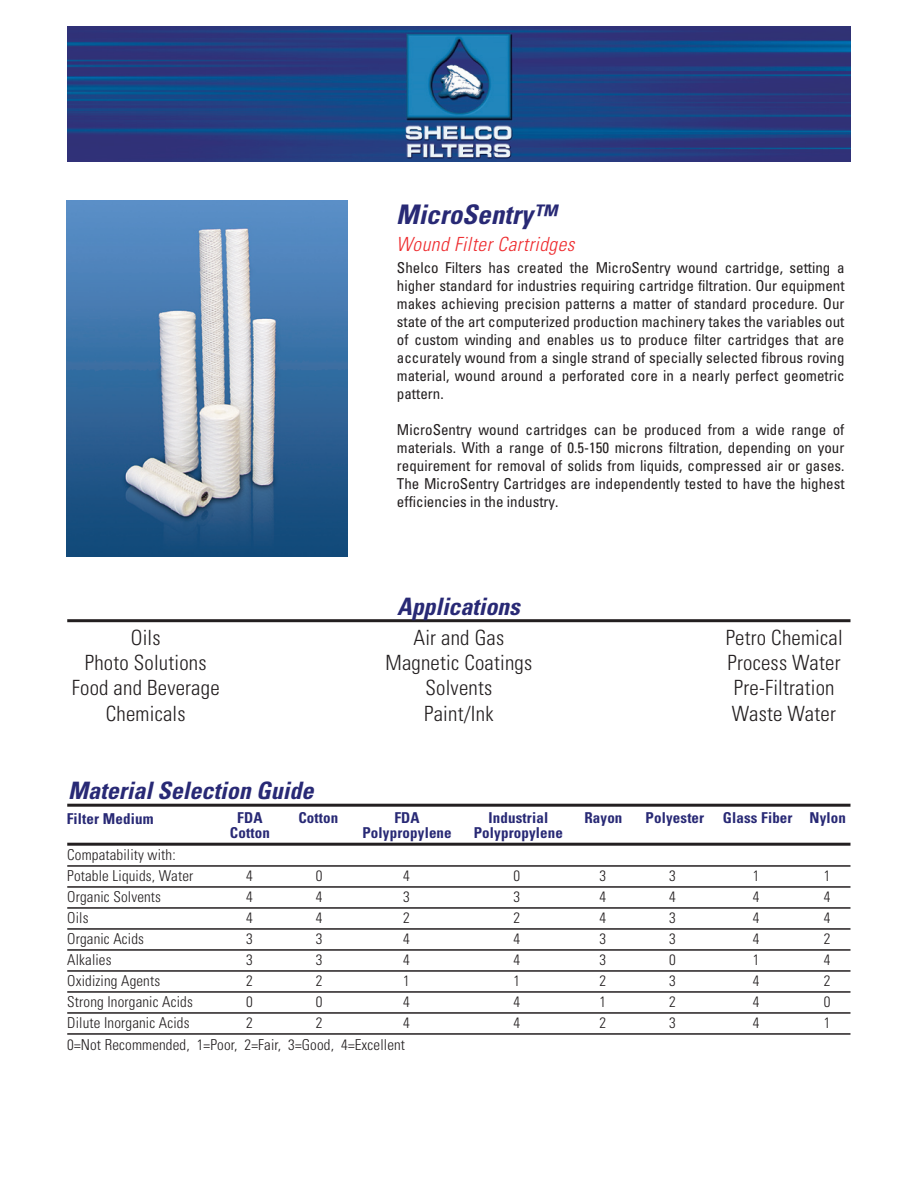
<style>
.page{position:relative;width:918px;height:1188px;background:#fff}
.page>*{position:absolute;margin:0;border:0;box-sizing:border-box;transform-origin:0 0}
.t1{font:italic 700 condensed 27px "Univers";color:#282975}
.t2{font:italic 700 condensed 24px "Univers";color:#282975}
.t3{font:300 condensed 21px/25.2px "Univers";letter-spacing:.01em;color:#231f20;text-align:center}
.t4{font:italic 300 condensed 19.5px "Univers";letter-spacing:.025em;color:#ee2c2f}
.t5{font:condensed 15px/18px "Univers";color:#231f20;text-align:justify}
.t6{font:300 condensed 15px/21px "Univers";letter-spacing:.01em;color:#231f20;text-align:justify}
.t7{font:700 condensed 15px/15px "Univers";letter-spacing:.01em;color:#282975;text-align:center}
</style>
<div class="page">
<img style="left:67px;top:200px;width:281px;height:357px">
<img style="left:68px;top:27px;width:782px;height:135px">
<svg style="left:67px;top:619px;width:784px;height:4px;background:#595657"></svg>
<svg style="left:67px;top:803px;width:784px;height:4px;background:#595657"></svg>
<svg style="left:67px;top:842px;width:784px;height:4px;background:#595657"></svg>
<svg style="left:67px;top:865px;width:784px;height:2px;background:#595556"></svg>
<svg style="left:67px;top:886px;width:784px;height:2px;background:#595556"></svg>
<svg style="left:67px;top:907px;width:784px;height:2px;background:#595556"></svg>
<svg style="left:67px;top:928px;width:784px;height:2px;background:#595556"></svg>
<svg style="left:67px;top:949px;width:784px;height:2px;background:#595556"></svg>
<svg style="left:67px;top:970px;width:784px;height:2px;background:#595556"></svg>
<svg style="left:67px;top:991px;width:784px;height:2px;background:#595556"></svg>
<svg style="left:67px;top:1012px;width:784px;height:2px;background:#595556"></svg>
<svg style="left:67px;top:1033px;width:784px;height:2px;background:#595556"></svg>
<h1 class="t1" style="left:396px;top:198px;width:161px">MicroSentry™</h1>
<h3 class="t4" style="left:396px;top:232px;width:180px">Wound Filter Cartridges</h3>
<p class="t5" style="left:397px;top:259px;width:449px">Shelco Filters has created the MicroSentry wound cartridge, setting a higher standard for industries requiring cartridge filtration. Our equipment makes achieving precision patterns a matter of standard procedure. Our state of the art computerized production machinery takes the variables out of custom winding and enables us to produce filter cartridges that are accurately wound from a single strand of specially selected fibrous roving material, wound around a perforated core in a nearly perfect geometric pattern.</p>
<p class="t5" style="left:397px;top:421px;width:449px">MicroSentry wound cartridges can be produced from a wide range of materials. With a range of 0.5-150 microns filtration, depending on your requirement for removal of solids from liquids, compressed air or gases.<br>The MicroSentry Cartridges are independently tested to have the highest efficiencies in the industry.</p>
<h2 class="t2" style="left:397px;top:592px;width:124px">Applications</h2>
<h3 class="t3" style="left:72px;top:625px;width:149px">Oils<br>Photo Solutions<br>Food and Beverage<br>Chemicals</h3>
<h3 class="t3" style="left:726px;top:625px;width:119px">Petro Chemical<br>Process Water<br>Pre-Filtration<br>Waste Water</h3>
<h3 class="t3" style="left:386px;top:625px;width:148px">Air and Gas<br>Magnetic Coatings<br>Solvents<br>Paint/Ink</h3>
<h2 class="t2" style="left:68px;top:775px;width:247px">Material Selection Guide</h2>
<p class="t7" style="left:67px;top:811px;width:88px">Filter Medium</p>
<p class="t7" style="left:230px;top:811px;width:41px">FDA<br>Cotton</p>
<p class="t7" style="left:298px;top:811px;width:41px">Cotton</p>
<p class="t7" style="left:363px;top:811px;width:91px">FDA<br>Polypropylene</p>
<p class="t7" style="left:474px;top:811px;width:91px">Industrial<br>Polypropylene</p>
<p class="t7" style="left:584px;top:811px;width:40px">Rayon</p>
<p class="t7" style="left:646px;top:810px;width:60px">Polyester</p>
<p class="t7" style="left:723px;top:810px;width:71px">Glass Fiber</p>
<p class="t7" style="left:810px;top:810px;width:38px">Nylon</p>
<p class="t6" style="left:67px;top:844px;width:128px;text-align:left">Compatability with:<br>Potable Liquids, Water<br>Organic Solvents<br>Oils<br>Organic Acids<br>Alkalies<br>Oxidizing Agents<br>Strong Inorganic Acids<br>Dilute Inorganic Acids</p>
<p class="t6" style="left:246px;top:865px;width:8px">4<br>4<br>4<br>3<br>3<br>2<br>0<br>2</p>
<p class="t6" style="left:316px;top:865px;width:8px">0<br>4<br>4<br>3<br>3<br>2<br>0<br>2</p>
<p class="t6" style="left:403px;top:865px;width:8px">4<br>3<br>2<br>4<br>4<br>1<br>4<br>4</p>
<p class="t6" style="left:513px;top:865px;width:8px">0<br>3<br>2<br>4<br>4<br>1<br>4<br>4</p>
<p class="t6" style="left:599px;top:865px;width:8px">3<br>4<br>4<br>3<br>3<br>2<br>1<br>2</p>
<p class="t6" style="left:669px;top:865px;width:8px">3<br>4<br>3<br>3<br>0<br>3<br>2<br>3</p>
<p class="t6" style="left:753px;top:865px;width:8px">1<br>4<br>4<br>4<br>1<br>4<br>4<br>4</p>
<p class="t6" style="left:824px;top:865px;width:8px">1<br>4<br>4<br>2<br>4<br>2<br>0<br>1</p>
<p class="t6" style="left:67px;top:1034px;width:339px">0=Not Recommended, 1=Poor, 2=Fair, 3=Good, 4=Excellent</p>
</div>
